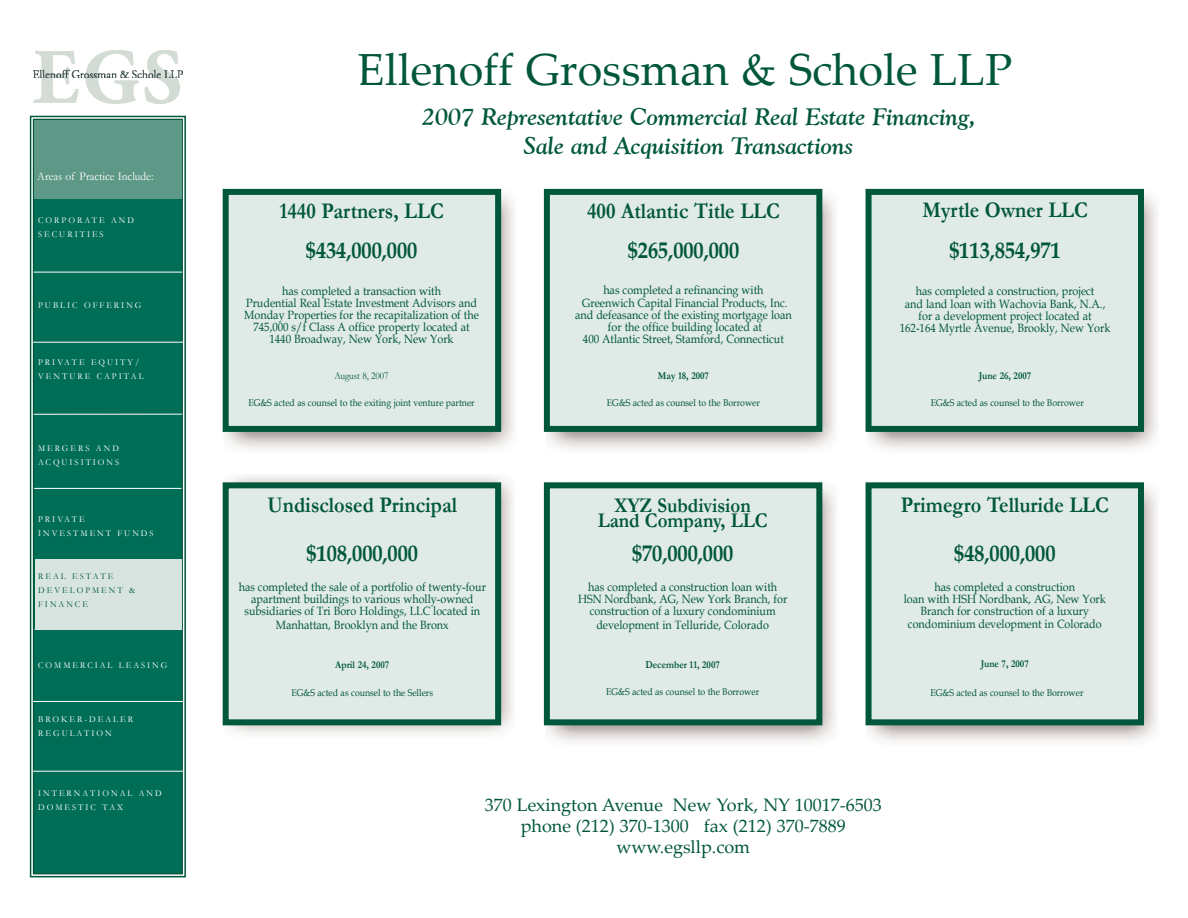
<style>
.page{position:relative;width:1188px;height:918px;background:#fff}
.page>*{position:absolute;margin:0;border:0;box-sizing:border-box;transform-origin:0 0}
.t1{font:45px "Palatino Linotype";color:#00573c}
.t2{font:italic 700 24px/28.8px "Goudy Old Style BT";color:#00573c}
.t3{font:700 22.5px "Garamond";color:#00573c;scale:.9 1}
.t4{font:700 22.5px "Book Antiqua";color:#00573c;scale:.9 1}
.t5{font:700 21px/15.6px "Garamond";color:#00573c;text-align:center;scale:.9 1}
.t6{font:18px/21px "Palatino Linotype";color:#00573c;text-align:center}
.t7{font:12px/12px "Book Antiqua";color:#00573c;text-align:center;scale:.9 1}
.t8{font:12px "Garamond";color:#fff;scale:.95 1}
.t9{font:700 10.5px "Garamond";color:#00573c;scale:.9 1}
.t10{font:10.5px "Garamond";letter-spacing:-.01em;color:#00573c;scale:.9 1}
.t11{font:9.75px "Book Antiqua";color:#00573c;scale:.9 1}
.t12{font:9px/14.2px "Garamond";letter-spacing:.235em;color:#fff;scale:.95 1}
.t13{font:9px/14.2px "Garamond";letter-spacing:.235em;color:#00573c;scale:.95 1}
</style>
<div class="page">
<div style="left:34px;top:119px;width:148px;height:755px;background:#006e57"></div>
<div style="left:30px;top:116px;width:156px;height:761px;border:2px solid #00573c"></div>
<div style="left:33px;top:119px;width:150px;height:755px;border:2px solid #00573c"></div>
<img style="left:222px;top:475px;width:291px;height:259px">
<img style="left:543px;top:482px;width:293px;height:260px">
<img style="left:222px;top:188px;width:292px;height:261px">
<img style="left:543px;top:188px;width:292px;height:261px">
<div style="left:226px;top:192px;width:272px;height:237px;background:#e0eae6"></div>
<div style="left:223px;top:189px;width:278px;height:243px;border:6px solid #00573c"></div>
<div style="left:547px;top:192px;width:272px;height:237px;background:#e0eae6"></div>
<div style="left:544px;top:189px;width:278px;height:243px;border:6px solid #00573c"></div>
<div style="left:869px;top:192px;width:272px;height:237px;background:#e0eae6"></div>
<div style="left:866px;top:189px;width:278px;height:243px;border:6px solid #00573c"></div>
<div style="left:226px;top:485px;width:272px;height:237px;background:#e0eae6"></div>
<div style="left:223px;top:482px;width:278px;height:243px;border:6px solid #00573c"></div>
<div style="left:547px;top:485px;width:272px;height:237px;background:#e0eae6"></div>
<div style="left:544px;top:482px;width:278px;height:243px;border:6px solid #00573c"></div>
<div style="left:869px;top:485px;width:272px;height:237px;background:#e0eae6"></div>
<div style="left:866px;top:482px;width:278px;height:243px;border:6px solid #00573c"></div>
<div style="left:34px;top:120px;width:148px;height:78px;background:#5e9988"></div>
<hr style="left:34px;top:272px;width:148px;height:1px;background:#fff">
<hr style="left:34px;top:414px;width:148px;height:1px;background:#fff">
<hr style="left:34px;top:488px;width:147px;height:1px;background:#fff">
<hr style="left:33px;top:701px;width:151px;height:1px;background:#fff">
<hr style="left:33px;top:771px;width:151px;height:1px;background:#fff">
<div style="left:35px;top:559px;width:147px;height:71px;background:#d7e4e0"></div>
<img style="left:34px;top:51px;width:149px;height:28px">
<img style="left:34px;top:79px;width:146px;height:25px">
<hr style="left:33px;top:342px;width:150px;height:1px;background:#fff">
<p class="t8" style="left:37px;top:169px;width:124px">Areas of Practice Include:</p>
<p class="t12" style="left:38px;top:213px;width:103px">CORPORATE AND<br>SECURITIES</p>
<p class="t12" style="left:38px;top:298px;width:110px">PUBLIC OFFERING</p>
<p class="t12" style="left:38px;top:355px;width:112px">PRIVATE EQUITY/<br>VENTURE CAPITAL</p>
<p class="t12" style="left:38px;top:441px;width:87px">MERGERS AND<br>ACQUISITIONS</p>
<p class="t12" style="left:38px;top:512px;width:123px">PRIVATE<br>INVESTMENT FUNDS</p>
<p class="t13" style="left:38px;top:569px;width:104px">REAL ESTATE<br>DEVELOPMENT &amp;<br>FINANCE</p>
<p class="t12" style="left:38px;top:658px;width:138px">COMMERCIAL LEASING</p>
<p class="t12" style="left:38px;top:712px;width:101px">BROKER-DEALER<br>REGULATION</p>
<p class="t12" style="left:38px;top:786px;width:132px">INTERNATIONAL AND<br>DOMESTIC TAX</p>
<h1 class="t1" style="left:357px;top:52px;width:656px">Ellenoff Grossman &amp; Schole LLP</h1>
<h2 class="t2" style="left:523px;top:102px;width:454px;text-indent:-101px">2007 Representative Commercial Real Estate Financing,<br>Sale and Acquisition Transactions</h2>
<h3 class="t3" style="left:279px;top:198px;width:184px">1440 Partners, LLC</h3>
<h3 class="t4" style="left:306px;top:238px;width:125px">$434,000,000</h3>
<p class="t7" style="left:244px;top:285px;width:262px">has completed a transaction with<br>Prudential Real Estate Investment Advisors and Monday Properties for the recapitalization of the 745,000 s/f Class A office property located at 1440 Broadway, New York, New York</p>
<p class="t10" style="left:334px;top:370px;width:62px">August 8, 2007</p>
<p class="t11" style="left:248px;top:397px;width:253px">EG&amp;S acted as counsel to the exiting joint venture partner</p>
<h3 class="t3" style="left:268px;top:493px;width:212px">Undisclosed Principal</h3>
<h3 class="t4" style="left:307px;top:540px;width:125px">$108,000,000</h3>
<p class="t7" style="left:239px;top:581px;width:276px">has completed the sale of a portfolio of twenty-four apartment buildings to various wholly-owned subsidiaries of Tri Boro Holdings, LLC located in</p>
<p class="t7" style="left:276px;top:619px;width:194px">Manhattan, Brooklyn and the Bronx</p>
<p class="t9" style="left:335px;top:659px;width:62px">April 24, 2007</p>
<p class="t11" style="left:292px;top:687px;width:159px">EG&amp;S acted as counsel to the Sellers</p>
<h3 class="t3" style="left:587px;top:198px;width:216px">400 Atlantic Title LLC</h3>
<h3 class="t4" style="left:628px;top:237px;width:125px">$265,000,000</h3>
<p class="t7" style="left:582px;top:283px;width:230px;line-height:13.5px">has completed a refinancing with<br>Greenwich Capital Financial Products, Inc.</p>
<p class="t7" style="left:575px;top:310px;width:242px">and defeasance of the existing mortgage loan for the office building located at<br>400 Atlantic Street, Stamford, Connecticut</p>
<p class="t9" style="left:658px;top:370px;width:58px">May 18, 2007</p>
<p class="t11" style="left:607px;top:397px;width:172px">EG&amp;S acted as counsel to the Borrower</p>
<h3 class="t5" style="left:598px;top:498px;width:190px">XYZ Subdivision<br>Land Company, LLC</h3>
<h3 class="t4" style="left:632px;top:541px;width:114px">$70,000,000</h3>
<p class="t7" style="left:578px;top:582px;width:234px">has completed a construction loan with<br>HSN Nordbank, AG, New York Branch, for construction of a luxury condominium</p>
<p class="t7" style="left:596px;top:619px;width:193px">development in Telluride, Colorado</p>
<p class="t9" style="left:645px;top:659px;width:84px">December 11, 2007</p>
<p class="t11" style="left:606px;top:686px;width:172px">EG&amp;S acted as counsel to the Borrower</p>
<h3 class="t3" style="left:922px;top:198px;width:185px">Myrtle Owner LLC</h3>
<h3 class="t4" style="left:949px;top:237px;width:125px">$113,854,971</h3>
<p class="t7" style="left:905px;top:284px;width:224px;line-height:13.5px">has completed a construction, project<br>and land loan with Wachovia Bank, N.A.,</p>
<p class="t7" style="left:900px;top:310px;width:235px">for a development project located at<br>162-164 Myrtle Avenue, Brookly, New York</p>
<p class="t9" style="left:979px;top:370px;width:60px">June 26, 2007</p>
<p class="t11" style="left:931px;top:397px;width:172px">EG&amp;S acted as counsel to the Borrower</p>
<h3 class="t3" style="left:901px;top:492px;width:233px">Primegro Telluride LLC</h3>
<h3 class="t4" style="left:954px;top:541px;width:114px">$48,000,000</h3>
<p class="t7" style="left:904px;top:581px;width:226px">has completed a construction<br>loan with HSH Nordbank, AG, New York<br>Branch for construction of a luxury</p>
<p class="t7" style="left:908px;top:619px;width:217px">condominium development in Colorado</p>
<p class="t9" style="left:981px;top:658px;width:55px">June 7, 2007</p>
<p class="t11" style="left:931px;top:687px;width:172px">EG&amp;S acted as counsel to the Borrower</p>
<h3 class="t6" style="left:485px;top:796px;width:399px">370 Lexington Avenue New York, NY 10017-6503 phone (212) 370-1300 fax (212) 370-7889 www.egsllp.com</h3>
</div>
